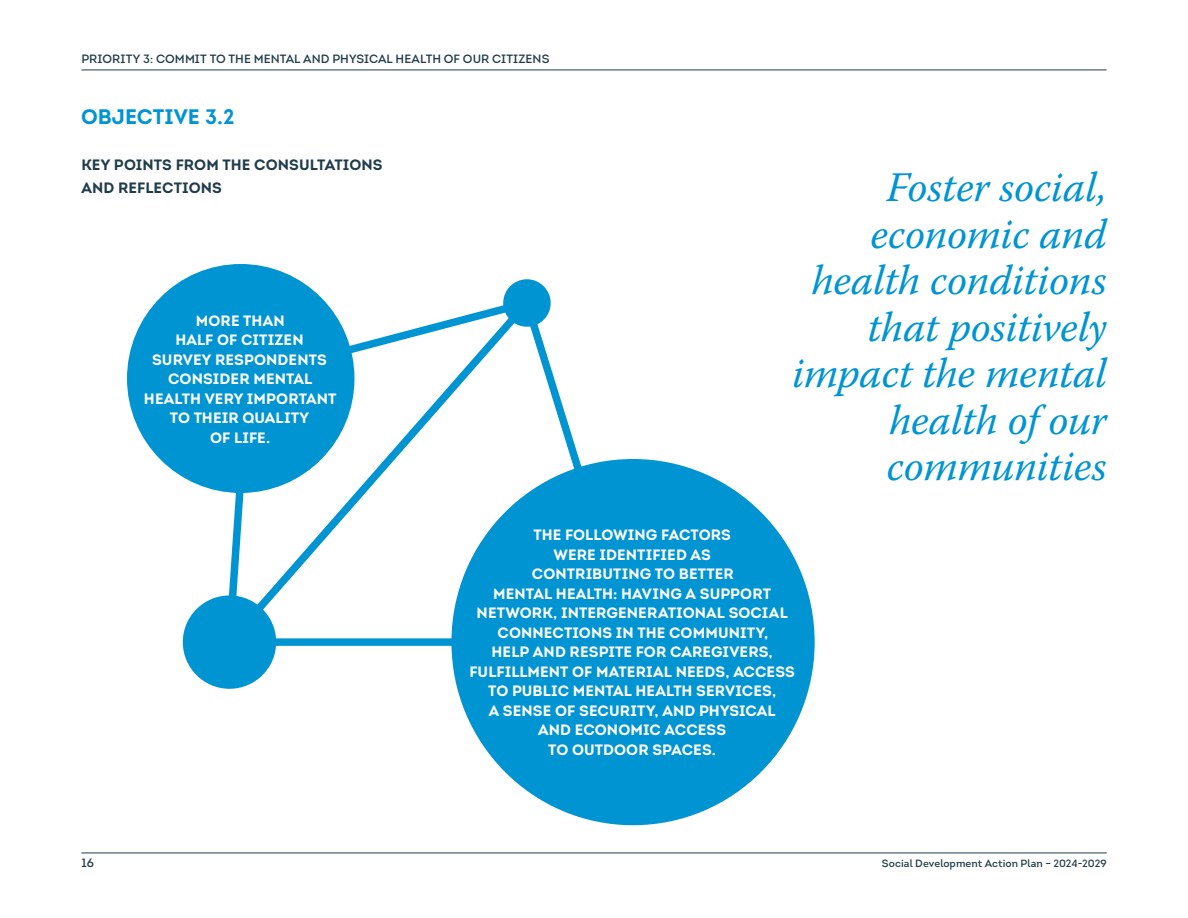
<style>
.page{position:relative;width:1188px;height:918px;background:#fff}
.page>*{position:absolute;margin:0;border:0;box-sizing:border-box;transform-origin:0 0}
.Citation{font:italic 42px/46.5px "Warnock Pro";letter-spacing:-.01em;color:#0194d3;text-align:right}
.t1{font:700 21px "Intro";color:#0194d3}
.Faits_Saillants{font:15px/19.5px "Intro Bold Caps";letter-spacing:.01em;color:#fff;text-align:center}
.t2{font:700 15px/22.5px "Intro";letter-spacing:.01em;color:#203c4a}
.t3{font:600 12px "Intro";letter-spacing:.005em;color:#203c4a}
.t4{font:600 10.5px "Intro";letter-spacing:.005em;color:#203c4a}
</style>
<div class="page">
<div style="left:503px;top:279px;width:48px;height:48px;background:#0194d3;border-radius:50%"></div>
<div style="left:183px;top:595px;width:93px;height:94px;background:#0194d3;border-radius:50%"></div>
<svg style="left:538px;top:371px;width:82px;height:115px"></svg>
<svg style="left:219px;top:292px;width:319px;height:360px"></svg>
<div style="left:451px;top:459px;width:364px;height:366px;background:#0194d3;border-radius:50%"></div>
<div style="left:127px;top:264px;width:227px;height:229px;background:#0194d3;border-radius:50%"></div>
<hr style="left:81px;top:70px;width:1026px;height:1px;background:#203c4a">
<hr style="left:81px;top:853px;width:1026px;height:1px;background:#203c4a">
<p class="t3" style="left:81px;top:51px;width:470px">PRIORITY 3: COMMIT TO THE MENTAL AND PHYSICAL HEALTH OF OUR CITIZENS</p>
<h1 class="t1" style="left:81px;top:103px;width:155px">OBJECTIVE 3.2</h1>
<h2 class="t2" style="left:81px;top:154px;width:303px">KEY POINTS FROM THE CONSULTATIONS<br>AND REFLECTIONS</h2>
<p class="Faits_Saillants" style="left:144px;top:311px;width:194px">MORE THAN<br>HALF OF CITIZEN<br>SURVEY RESPONDENTS<br>CONSIDER MENTAL<br>HEALTH VERY IMPORTANT<br>TO THEIR QUALITY<br>OF LIFE.</p>
<p class="Citation" style="left:792px;top:164px;width:316px">Foster social, economic and health conditions that positively impact the mental health of our communities</p>
<p class="Faits_Saillants" style="left:469px;top:525px;width:327px">THE FOLLOWING FACTORS<br>WERE IDENTIFIED AS<br>CONTRIBUTING TO BETTER<br>MENTAL HEALTH: HAVING A SUPPORT<br>NETWORK, INTERGENERATIONAL SOCIAL<br>CONNECTIONS IN THE COMMUNITY,<br>HELP AND RESPITE FOR CAREGIVERS,<br>FULFILLMENT OF MATERIAL NEEDS, ACCESS<br>TO PUBLIC MENTAL HEALTH SERVICES,<br>A SENSE OF SECURITY, AND PHYSICAL<br>AND ECONOMIC ACCESS<br>TO OUTDOOR SPACES.</p>
<p class="t3" style="left:81px;top:855px;width:14px">16</p>
<p class="t4" style="left:882px;top:856px;width:226px">SOCIAL DEVELOPMENT ACTION PLAN – 2024-2029</p>
</div>
